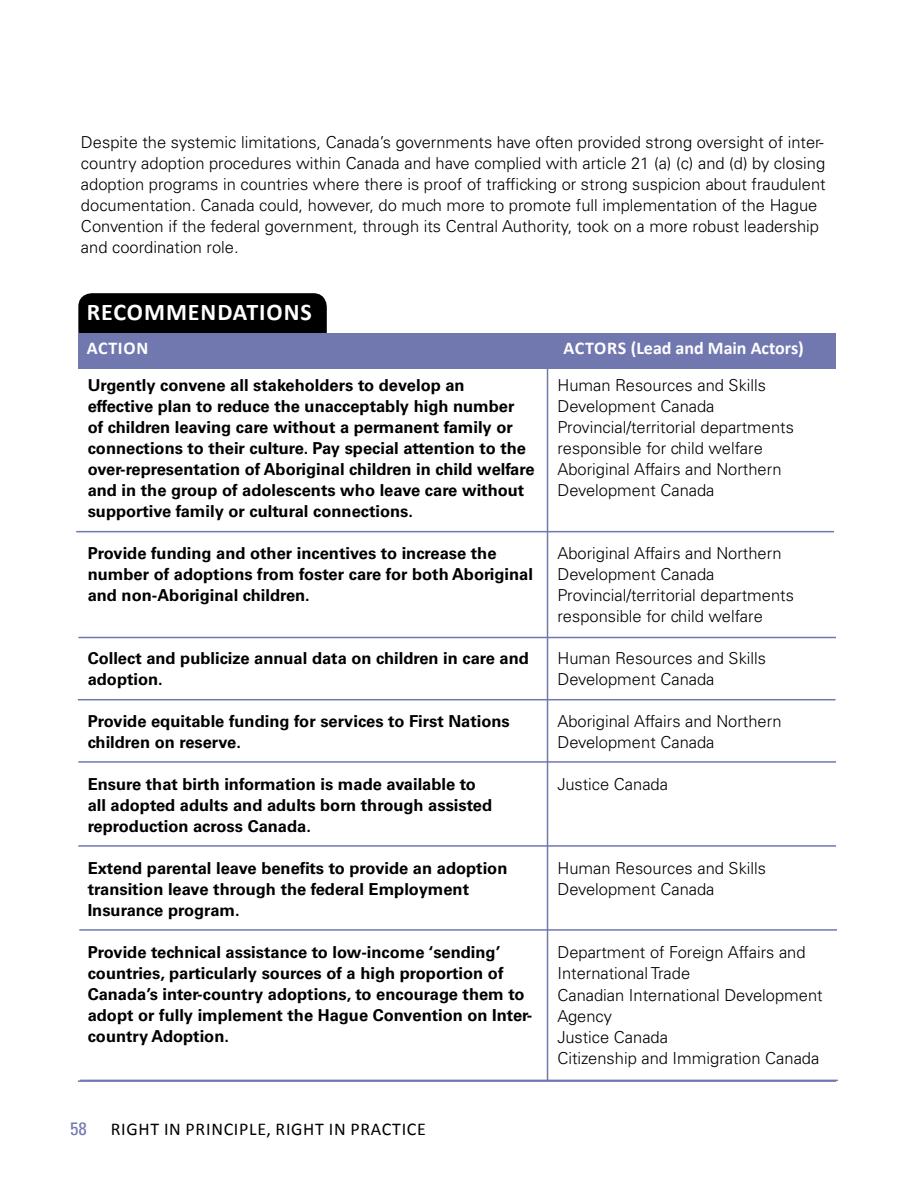
<style>
.page{position:relative;width:918px;height:1188px;background:#fff}
.page>*{position:absolute;margin:0;border:0;box-sizing:border-box;transform-origin:0 0}
.t1{font:700 24px "Calibri";color:#fff}
.t2{font:18px "Calibri";letter-spacing:.04em;color:#000}
.t3{font:700 18px "Calibri";color:#fff}
.t4{font:condensed 18px "Univers LT Std";color:#7178b0;scale:1.05 1}
.t5{font:700 16.5px/21px "Univers LT Std";color:#000}
.t6{font:300 16.5px/21px "Univers LT Std";color:#000}
.s1{font-family:"Univers LT Std";font-stretch:condensed;color:#007457}
</style>
<div class="page">
<div style="left:78px;top:293px;width:249px;height:52px;background:#000;border-radius:13px"></div>
<div style="left:78px;top:333px;width:758px;height:36px;background:#7178b0"></div>
<hr style="left:547px;top:355px;width:1px;height:726px;background:#7178b0">
<hr style="left:76px;top:531px;width:758px;height:1px;background:#7178b0">
<hr style="left:78px;top:637px;width:758px;height:1px;background:#7178b0">
<hr style="left:78px;top:699px;width:758px;height:1px;background:#7178b0">
<hr style="left:78px;top:761px;width:758px;height:2px;background:#7178b0">
<hr style="left:78px;top:845px;width:758px;height:2px;background:#7178b0">
<hr style="left:79px;top:929px;width:758px;height:2px;background:#7178b0">
<hr style="left:78px;top:1080px;width:758px;height:2px;background:#7178b0">
<hr style="left:80px;top:1080px;width:758px;height:1px;background:#7178b0">
<p class="t6" style="left:81px;top:132px;width:746px">Despite the systemic limitations, Canada’s governments have often provided strong oversight of inter&shy;country adoption procedures within Canada and have complied with article 21 (a) (c) and (d) by closing adoption programs in countries where there is proof of trafficking or strong suspicion about fraudulent documentation. Canada could, however, do much more to promote full implementation of the Hague Convention if the federal government, through its Central Authority, took on a more robust leadership and coordination role.</p>
<h1 class="t1" style="left:87px;top:296px;width:31px">RECOMMENDATIONS</h1>
<p class="t3" style="left:87px;top:337px;width:43px">ACTION</p>
<p class="t3" style="left:563px;top:337px;width:23px">ACTORS</p>
<p class="t3" style="left:631px;top:337px;width:175px">(LEAD AND MAIN ACTORS)</p>
<p class="t5" style="left:88px;top:375px;width:448px">Urgently convene all stakeholders to develop an<br>effective plan to reduce the unacceptably high number<br>of children leaving care without a permanent family or connections to their culture. Pay special attention to the over-representation of Aboriginal children in child welfare and in the group of adolescents who leave care without supportive family or cultural connections.</p>
<p class="t5" style="left:88px;top:543px;width:447px">Provide funding and other incentives to increase the number of adoptions from foster care for both Aboriginal and non-Aboriginal children.</p>
<p class="t6" style="left:557px;top:375px;width:238px">Human Resources and Skills<br>Development Canada<br>Provincial/territorial departments responsible for child welfare<br>Aboriginal Affairs and Northern<br>Development Canada</p>
<p class="t6" style="left:557px;top:543px;width:238px">Aboriginal Affairs and Northern<br>Development Canada<br>Provincial/territorial departments responsible for child welfare</p>
<p class="t6" style="left:557px;top:648px;width:210px">Human Resources and Skills<br>Development Canada</p>
<p class="t6" style="left:557px;top:711px;width:226px">Aboriginal Affairs and Northern<br>Development Canada</p>
<p class="t6" style="left:557px;top:774px;width:112px">Justice Canada</p>
<p class="t5" style="left:88px;top:648px;width:443px">Collect and publicize annual data on children in care and adoption.</p>
<p class="t5" style="left:88px;top:711px;width:424px">Provide equitable funding for services to First Nations children on reserve.</p>
<p class="t5" style="left:88px;top:774px;width:406px">Ensure that birth information is made available to all adopted adults and adults born through assisted reproduction across Canada.</p>
<p class="t5" style="left:88px;top:858px;width:421px">Extend parental leave benefits to provide an adoption transition leave through the federal Employment<br>Insurance program.</p>
<p class="t5" style="left:88px;top:942px;width:446px">Provide technical assistance to low-income ‘sending’ countries, particularly sources of a high proportion of Canada’s inter-country adoptions, to encourage them to adopt or fully implement the Hague Convention on Inter&shy;country Adoption.</p>
<p class="t6" style="left:557px;top:858px;width:210px">Human Resources and Skills<br>Development Canada</p>
<p class="t6" style="left:557px;top:942px;width:267px">Department of Foreign Affairs and<br>International Trade<br>Canadian International Development<br>Agency<br>Justice Canada<br>Citizenship and Immigration Canada</p>
<p class="t2" style="left:73px;top:1117px;width:354px"><span class="s1">60</span> RIGHT I N PRI NCI PLE, RIGHT I N PRACTICE</p>
<p class="t4" style="left:70px;top:1117px;width:17px">58</p>
</div>
